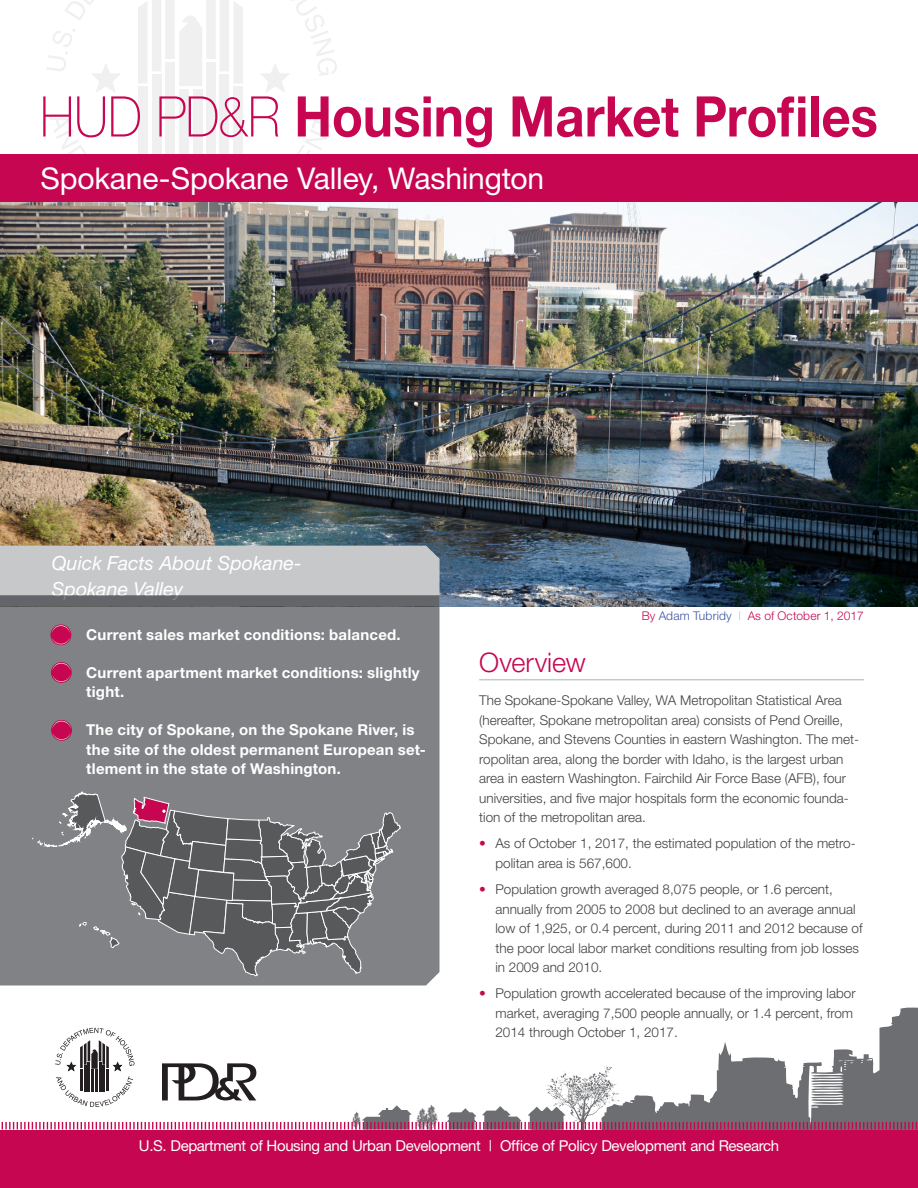
<style>
.page{position:relative;width:918px;height:1188px;background:#fff}
.page>*{position:absolute;margin:0;border:0;box-sizing:border-box;transform-origin:0 0}
.t1{font:700 56.1px "Helvetica Neue";letter-spacing:-.005em;color:#c60651;scale:.91 1}
.t2{font:30px "Helvetica Neue";letter-spacing:-.005em;color:#fff}
.t3{font:300 27px "Helvetica Neue";color:#c60651}
.t4{font:italic 19.5px/25.5px "Helvetica Neue";color:#fff}
.Body_Text{font:700 15px/19.5px "Helvetica Neue";letter-spacing:.015em;color:#fff}
.t5{font:15px "Helvetica Neue";letter-spacing:-.025em;color:#fff}
.Body_Text-2{font:300 13.5px/19.5px "Helvetica Neue";color:#414042}
.t6{font:300 12px "Helvetica Neue";letter-spacing:.015em;color:#c60651}
.s1{font-weight:100}
.s2{color:#3954a5}
.s3{color:#bcbec0}
.s4{color:#c60651}
</style>
<div class="page">
<svg style="left:92px;top:64px;width:28px;height:28px"></svg>
<div style="left:165px;top:62px;width:10px;height:110px;background:#f0f0f0"></div>
<div style="left:179px;top:89px;width:10px;height:83px;background:#f0f0f0"></div>
<div style="left:152px;top:74px;width:9px;height:98px;background:#f0f0f0"></div>
<div style="left:138px;top:87px;width:9px;height:80px;background:#f0f0f0"></div>
<div style="left:206px;top:62px;width:10px;height:110px;background:#f0f0f0"></div>
<div style="left:220px;top:74px;width:9px;height:98px;background:#f0f0f0"></div>
<div style="left:234px;top:87px;width:9px;height:80px;background:#f0f0f0"></div>
<div style="left:193px;top:89px;width:9px;height:83px;background:#f0f0f0"></div>
<svg style="left:47px;top:29px;width:28px;height:42px"></svg>
<svg style="left:65px;top:0;width:29px;height:20px"></svg>
<svg style="left:261px;top:0;width:76px;height:92px"></svg>
<svg style="left:50px;top:118px;width:36px;height:36px"></svg>
<svg style="left:297px;top:114px;width:34px;height:40px"></svg>
<svg style="left:138px;top:0;width:105px;height:86px"></svg>
<div style="left:0;top:154px;width:918px;height:48px;background:#c60651"></div>
<img style="left:0;top:202px;width:918px;height:405px">
<div style="left:0;top:546px;width:440px;height:49px;background:#c7c8ca"></div>
<div style="left:0;top:595px;width:440px;height:391px;background:#808285"></div>
<svg style="left:32px;top:791px;width:369px;height:195px;background:#7a7a7d"></svg>
<hr style="left:479px;top:679px;width:385px;height:1px;background:#c7c8ca">
<svg style="left:879px;top:1007px;width:39px;height:21px"></svg>
<div style="left:0;top:1130px;width:918px;height:58px;background:#c60651"></div>
<svg style="left:1px;top:1028px;width:917px;height:102px"></svg>
<svg style="left:50px;top:624px;width:21px;height:21px"></svg>
<svg style="left:51px;top:625px;width:20px;height:19px"></svg>
<svg style="left:51px;top:662px;width:21px;height:21px"></svg>
<svg style="left:52px;top:663px;width:19px;height:19px"></svg>
<svg style="left:51px;top:720px;width:21px;height:21px"></svg>
<svg style="left:52px;top:721px;width:19px;height:19px"></svg>
<p class="t1" style="left:40px;top:82px;width:922px"><span class="s1">HUD PD&amp;R</span> Housing Market Profiles</p>
<p class="t2" style="left:40px;top:161px;width:505px">Spokane-Spokane Valley, Washington</p>
<p class="t4" style="left:52px;top:550px;width:252px">Quick Facts About Spokane-<br>Spokane Valley</p>
<p class="Body_Text" style="left:86px;top:625px;width:316px">Current sales market conditions: balanced.</p>
<p class="Body_Text" style="left:86px;top:662px;width:335px">Current apartment market conditions: slightly tight.</p>
<p class="Body_Text" style="left:86px;top:720px;width:341px">The city of Spokane, on the Spokane River, is the site of the oldest permanent European set&shy;tlement in the state of Washington.</p>
<p class="t6" style="left:642px;top:609px;width:224px">By <span class="s2">Adam Tubridy</span> <span class="s3">|</span> As of October 1, 2017</p>
<h3 class="t3" style="left:479px;top:646px;width:108px">Overview</h3>
<p class="Body_Text-2" style="left:479px;top:690px;width:381px">The Spokane-Spokane Valley, WA Metropolitan Statistical Area (hereafter, Spokane metropolitan area) consists of Pend Oreille, Spokane, and Stevens Counties in eastern Washington. The met&shy;ropolitan area, along the border with Idaho, is the largest urban area in eastern Washington. Fairchild Air Force Base (AFB), four universities, and five major hospitals form the economic founda&shy;tion of the metropolitan area.</p>
<p class="Body_Text-2" style="left:495px;top:834px;width:362px;text-indent:-16px"><span class="s4">•</span> As of October 1, 2017, the estimated population of the metro&shy;politan area is 567,600.</p>
<p class="Body_Text-2" style="left:495px;top:879px;width:369px;text-indent:-16px"><span class="s4">•</span> Population growth averaged 8,075 people, or 1.6 percent, annually from 2005 to 2008 but declined to an average annual low of 1,925, or 0.4 percent, during 2011 and 2012 because of the poor local labor market conditions resulting from job losses in 2009 and 2010.</p>
<p class="Body_Text-2" style="left:495px;top:984px;width:362px;text-indent:-16px"><span class="s4">•</span> Population growth accelerated because of the improving labor market, averaging 7,500 people annually, or 1.4 percent, from<br>2014 through October 1, 2017.</p>
<p class="t5" style="left:139px;top:1137px;width:642px">U.S. Department of Housing and Urban Development | Office of Policy Development and Research</p>
</div>
